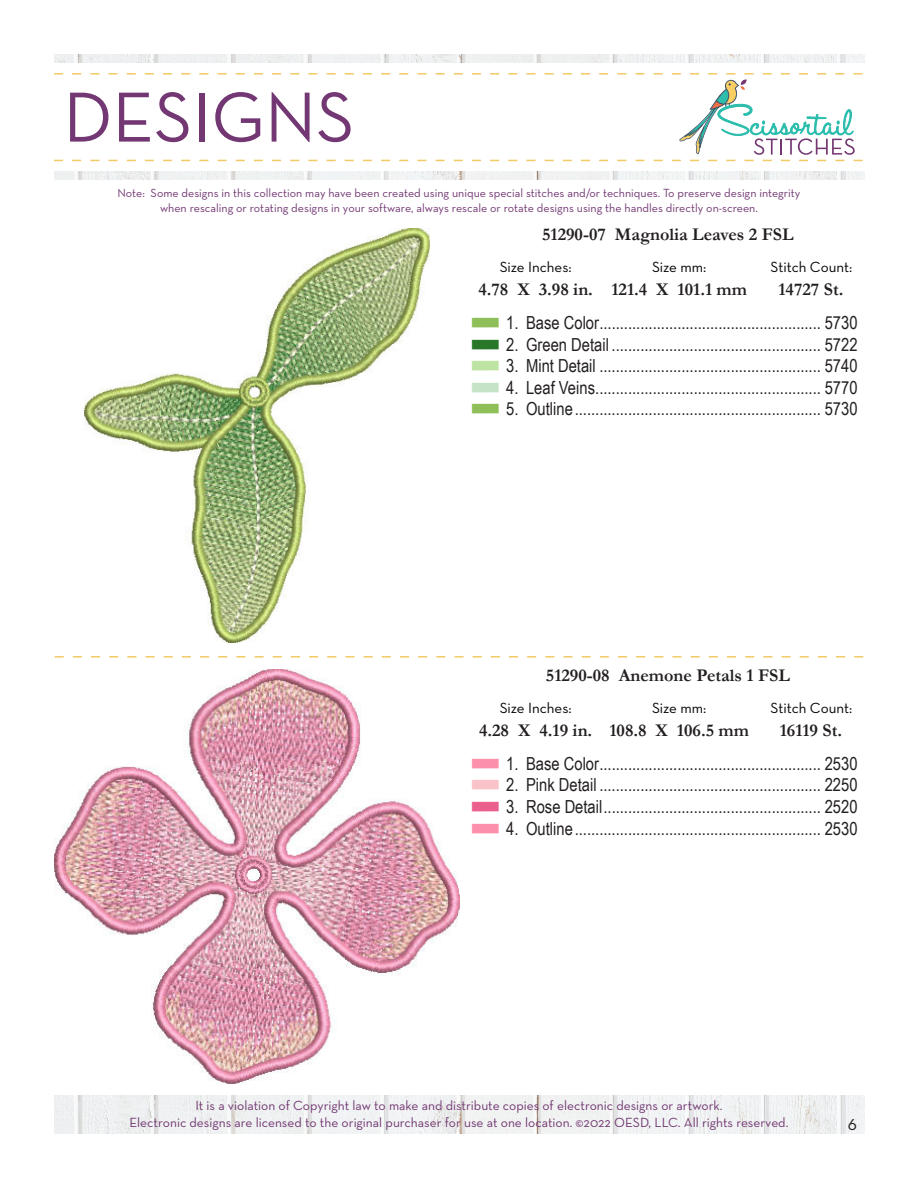
<style>
.page{position:relative;width:918px;height:1188px;background:#fff}
.page>*{position:absolute;margin:0;border:0;box-sizing:border-box;transform-origin:0 0}
.t1{font:72px "Neutra Text";color:#733873}
.t2{font:18px "Arial Narrow";color:#231f20}
.t3{font:700 18px "Garamond";color:#231f20}
.t4{font:18px "Neutra Text";color:#231f20}
.t5{font:15px "Neutra Text";color:#040503}
.t6{font:13.5px "Neutra Text";color:#733873}
.t7{font:12px "Neutra Text";color:#733873}
.s1{font-family:"threadchart";color:#8ebf58}
.s2{font-family:"threadchart";color:#297728}
.s3{font-family:"threadchart";color:#bee4a3}
.s4{font-family:"threadchart";color:#c5e3c7}
.s5{font-family:"threadchart";color:#fc8faa}
.s6{font-family:"threadchart";color:#fac3c9}
.s7{font-family:"threadchart";color:#ea5f8b}
</style>
<div class="page">
<img style="left:54px;top:1096px;width:810px;height:38px">
<img style="left:54px;top:54px;width:810px;height:126px">
<div style="left:29px;top:63px;width:863px;height:108px;background:#fff"></div>
<svg style="left:54px;top:73px;width:809px;height:88px"></svg>
<svg style="left:55px;top:656px;width:808px;height:2px"></svg>
<img style="left:84px;top:229px;width:345px;height:414px">
<img style="left:54px;top:670px;width:405px;height:413px">
<p class="t1" style="left:63px;top:73px;width:293px">DESIGNS</p>
<p class="t7" style="left:117px;top:186px;width:685px">Note: Some designs in this collection may have been created using unique special stitches and/or techniques. To preserve design integrity</p>
<p class="t7" style="left:160px;top:200px;width:599px">when rescaling or rotating designs in your software, always rescale or rotate designs using the handles directly on-screen.</p>
<p class="t3" style="left:542px;top:222px;width:253px">51290-07 Magnolia Leaves 2 FSL</p>
<p class="t3" style="left:478px;top:277px;width:116px">4.78 X 3.98 in.</p>
<p class="t3" style="left:611px;top:277px;width:137px">121.4 X 101.1 mm</p>
<p class="t3" style="left:778px;top:277px;width:66px">14727 St.</p>
<p class="t5" style="left:500px;top:258px;width:73px">Size Inches:</p>
<p class="t5" style="left:652px;top:258px;width:56px">Size mm:</p>
<p class="t5" style="left:770px;top:258px;width:83px">Stitch Count:</p>
<p class="t2" style="left:472px;top:309px;width:387px"><span class="s1">n</span> 1. Base Color...................................................... 5730</p>
<p class="t2" style="left:472px;top:331px;width:387px"><span class="s2">n</span> 2. Green Detail ................................................... 5722</p>
<p class="t2" style="left:472px;top:353px;width:387px"><span class="s3">n</span> 3. Mint Detail ...................................................... 5740</p>
<p class="t2" style="left:472px;top:374px;width:387px"><span class="s4">n</span> 4. Leaf Veins....................................................... 5770</p>
<p class="t2" style="left:472px;top:396px;width:387px"><span class="s1">n</span> 5. Outline............................................................ 5730</p>
<p class="t3" style="left:546px;top:663px;width:245px">51290-08 Anemone Petals 1 FSL</p>
<p class="t5" style="left:500px;top:699px;width:73px">Size Inches:</p>
<p class="t5" style="left:652px;top:699px;width:56px">Size mm:</p>
<p class="t5" style="left:770px;top:699px;width:83px">Stitch Count:</p>
<p class="t3" style="left:479px;top:718px;width:115px">4.28 X 4.19 in.</p>
<p class="t3" style="left:609px;top:718px;width:141px">108.8 X 106.5 mm</p>
<p class="t3" style="left:780px;top:718px;width:64px">16119 St.</p>
<p class="t2" style="left:472px;top:750px;width:387px"><span class="s5">n</span> 1. Base Color...................................................... 2530</p>
<p class="t2" style="left:472px;top:772px;width:387px"><span class="s6">n</span> 2. Pink Detail ...................................................... 2250</p>
<p class="t2" style="left:472px;top:794px;width:387px"><span class="s7">n</span> 3. Rose Detail..................................................... 2520</p>
<p class="t2" style="left:472px;top:815px;width:387px"><span class="s5">n</span> 4. Outline............................................................ 2530</p>
<p class="t6" style="left:195px;top:1098px;width:529px">It is a violation of Copyright law to make and distribute copies of electronic designs or artwork.</p>
<p class="t6" style="left:130px;top:1114px;width:660px">Electronic designs are licensed to the original purchaser for use at one location. ©2022 OESD, LLC. All rights reserved.</p>
<p class="t4" style="left:848px;top:1113px;width:11px">6</p>
</div>
